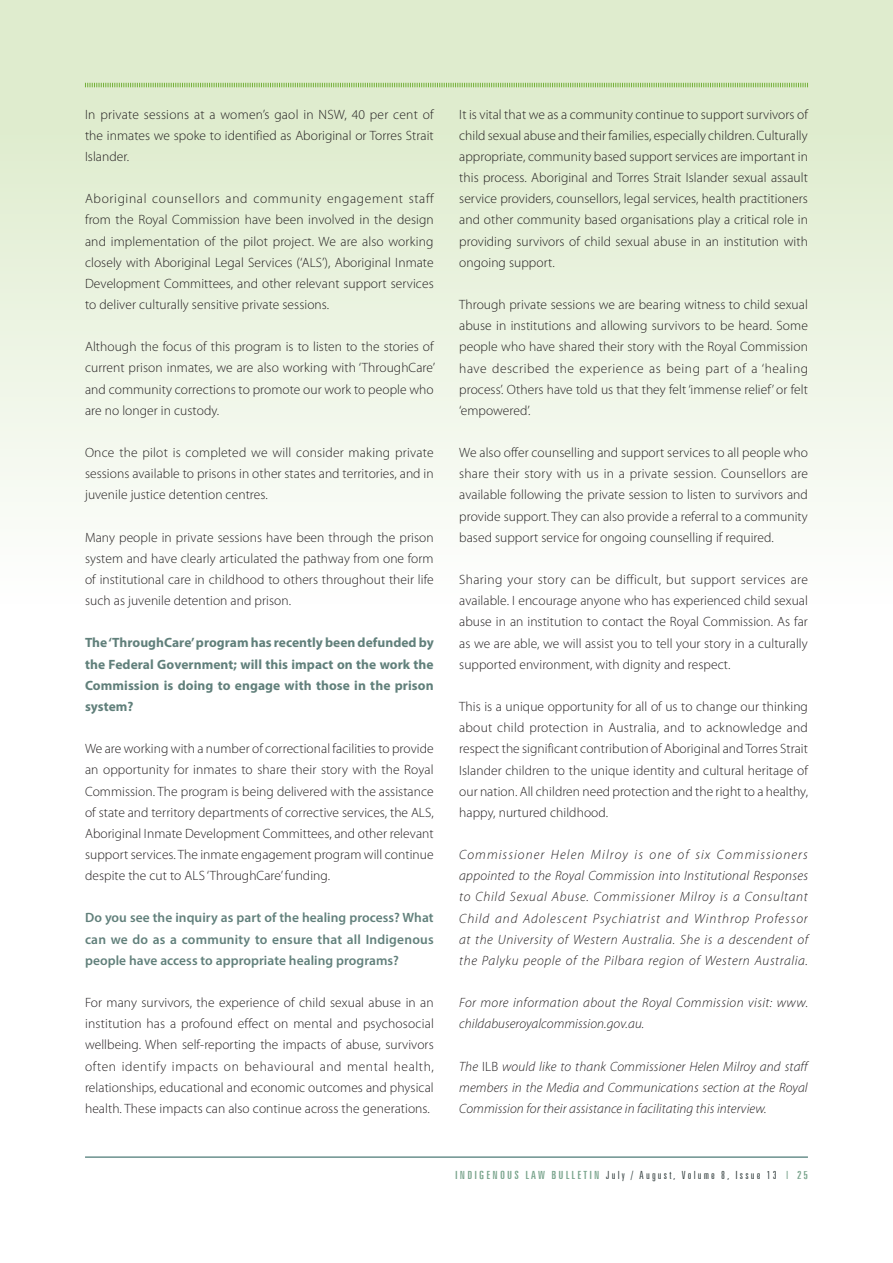
<style>
.page{position:relative;width:893px;height:1263px;background:#fff}
.page>*{position:absolute;margin:0;border:0;box-sizing:border-box;transform-origin:0 0}
.t1{font:300 13.5px/21.1px "Myriad Pro";letter-spacing:.005em;color:#231f20;text-align:justify}
.t2{font:italic 300 13.5px/21.1px "Myriad Pro";letter-spacing:.025em;color:#231f20;text-align:justify}
.t3{font:700 13.5px/21.1px "Myriad Pro";letter-spacing:.005em;color:#61807b;text-align:justify}
.t4{font:600 13.5px/21.1px "Myriad Pro";letter-spacing:.005em;color:#61807b;text-align:justify}
.t5{font:300 extra-condensed 11.25px "Zurich BT";letter-spacing:.165em;color:#364141;scale:1.15 1}
.s1{font-style:normal}
.s2{font-weight:400;color:#79a48c}
.s3{color:#79a48c}
</style>
<div class="page">
<hr style="left:85px;top:1157px;width:723px;height:1px;background:#215955">
<div style="left:0;top:0;width:893px;height:619px;background:linear-gradient(to bottom,#d9e8c5,#fefefe)"></div>
<p class="t1" style="left:85px;top:104px;width:350px">In private sessions at a women’s gaol in NSW, 40 per cent of the inmates we spoke to identified as Aboriginal or Torres Strait Islander.</p>
<p class="t1" style="left:85px;top:188px;width:350px">Aboriginal counsellors and community engagement staff from the Royal Commission have been involved in the design and implementation of the pilot project. We are also working closely with Aboriginal Legal Services (‘ALS’), Aboriginal Inmate Development Committees, and other relevant support services to deliver culturally sensitive private sessions.</p>
<p class="t1" style="left:85px;top:336px;width:351px">Although the focus of this program is to listen to the stories of current prison inmates, we are also working with ‘ThroughCare’ and community corrections to promote our work to people who are no longer in custody.</p>
<p class="t1" style="left:85px;top:442px;width:350px">Once the pilot is completed we will consider making private sessions available to prisons in other states and territories, and in juvenile justice detention centres.</p>
<p class="t1" style="left:85px;top:527px;width:350px">Many people in private sessions have been through the prison system and have clearly articulated the pathway from one form of institutional care in childhood to others throughout their life such as juvenile detention and prison.</p>
<p class="t3" style="left:85px;top:632px;width:350px">The ‘ThroughCare’ program has recently been defunded by the Federal Government; will this impact on the work the Commission is doing to engage with those in the prison system?</p>
<p class="t1" style="left:85px;top:738px;width:350px">We are working with a number of correctional facilities to provide an opportunity for inmates to share their story with the Royal Commission. The program is being delivered with the assistance of state and territory departments of corrective services, the ALS, Aboriginal Inmate Development Committees, and other relevant support services. The inmate engagement program will continue despite the cut to ALS ‘ThroughCare’ funding.</p>
<p class="t4" style="left:85px;top:907px;width:350px">Do you see the inquiry as part of the healing process? What can we do as a community to ensure that all Indigenous people have access to appropriate healing programs?</p>
<p class="t1" style="left:85px;top:992px;width:350px">For many survivors, the experience of child sexual abuse in an institution has a profound effect on mental and psychosocial wellbeing. When self-reporting the impacts of abuse, survivors often identify impacts on behavioural and mental health, relationships, educational and economic outcomes and physical health. These impacts can also continue across the generations.</p>
<p class="t1" style="left:459px;top:104px;width:350px">It is vital that we as a community continue to support survivors of child sexual abuse and their families, especially children. Culturally appropriate, community based support services are important in this process. Aboriginal and Torres Strait Islander sexual assault service providers, counsellors, legal services, health practitioners and other community based organisations play a critical role in providing survivors of child sexual abuse in an institution with ongoing support.</p>
<p class="t1" style="left:459px;top:294px;width:350px">Through private sessions we are bearing witness to child sexual abuse in institutions and allowing survivors to be heard. Some people who have shared their story with the Royal Commission have described the experience as being part of a ‘healing process’. Others have told us that they felt ‘immense relief’ or felt ‘empowered’.</p>
<p class="t1" style="left:459px;top:442px;width:350px">We also offer counselling and support services to all people who share their story with us in a private session. Counsellors are available following the private session to listen to survivors and provide support. They can also provide a referral to a community based support service for ongoing counselling if required.</p>
<p class="t1" style="left:459px;top:569px;width:350px">Sharing your story can be difficult, but support services are available. I encourage anyone who has experienced child sexual abuse in an institution to contact the Royal Commission. As far as we are able, we will assist you to tell your story in a culturally supported environment, with dignity and respect.</p>
<p class="t1" style="left:459px;top:696px;width:350px">This is a unique opportunity for all of us to change our thinking about child protection in Australia, and to acknowledge and respect the significant contribution of Aboriginal and Torres Strait Islander children to the unique identity and cultural heritage of our nation. All children need protection and the right to a healthy, happy, nurtured childhood.</p>
<p class="t2" style="left:459px;top:844px;width:350px">Commissioner Helen Milroy is one of six Commissioners appointed to the Royal Commission into Institutional Responses to Child Sexual Abuse. Commissioner Milroy is a Consultant Child and Adolescent Psychiatrist and Winthrop Professor at the University of Western Australia. She is a descendent of the Palyku people of the Pilbara region of Western Australia.</p>
<p class="t2" style="left:459px;top:992px;width:350px">For more information about the Royal Commission visit: www. childabuseroyalcommission.gov.au.</p>
<p class="t2" style="left:459px;top:1056px;width:350px">The <span class="s1">ILB</span> would like to thank Commissioner Helen Milroy and staff members in the Media and Communications section at the Royal Commission for their assistance in facilitating this interview.</p>
<p class="t5" style="left:455px;top:1169px;width:308px"><span class="s2">INDIGENOUS LAW BULLETIN</span> July / August, Volume 8, Issue 13 <span class="s3">I</span> <span class="s2">25</span></p>
</div>
